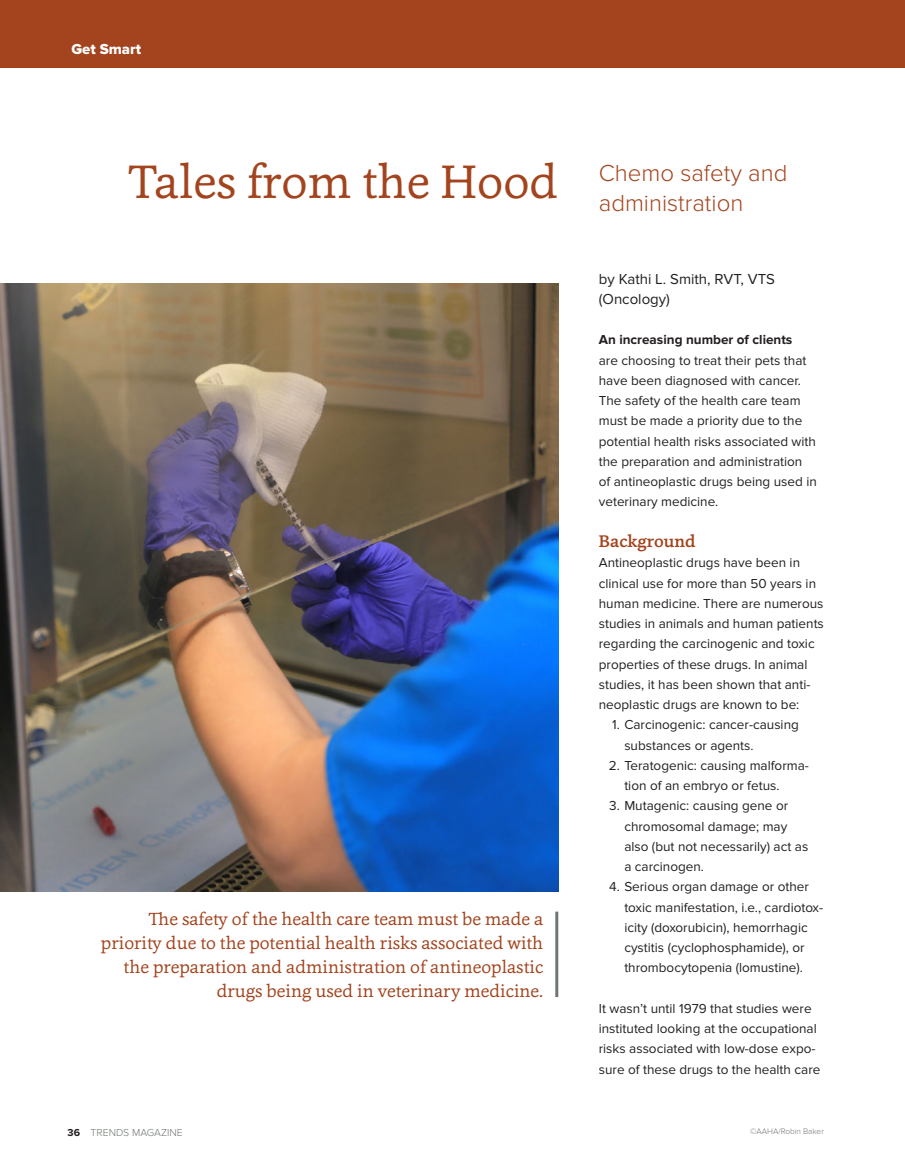
<style>
.page{position:relative;width:905px;height:1175px;background:#fff}
.page>*{position:absolute;margin:0;border:0;box-sizing:border-box;transform-origin:0 0}
.t1{font:48px "Cassia";color:#a3441e}
.t2{font:300 24px/30px "Proxima Nova";color:#a3441e}
.t3{font:18px/24px "Cassia";color:#a3441e;text-align:right}
.t4{font:500 17.25px "Cassia";color:#a3441e}
.t5{font:15px/20.2px "Proxima Nova";color:#231f20}
.t6{font:15px "Proxima Nova Extrabld";color:#fff}
.t7{font:13.5px/20.2px "Proxima Nova";color:#231f20}
.t8{font:700 13.5px "Proxima Nova";color:#231f20}
.t9{font:300 10.5px "Proxima Nova";color:#707670}
.t10{font:300 8.25px "Proxima Nova";color:#707670}
.s1{font-weight:700;color:#231f20}
</style>
<div class="page">
<div style="left:0;top:0;width:904px;height:68px;background:#a3441e"></div>
<hr style="left:555px;top:911px;width:3px;height:86px;background:#707670">
<img style="left:0;top:284px;width:558px;height:607px">
<p class="t6" style="left:71px;top:40px;width:71px">Get Smart</p>
<h1 class="t1" style="left:128px;top:150px;width:432px">Tales from the Hood</h1>
<h3 class="t3" style="left:101px;top:906px;width:444px">The safety of the health care team must be made a priority due to the potential health risks associated with the preparation and administration of antineoplastic drugs being used in veterinary medicine.</h3>
<p class="t9" style="left:68px;top:1126px;width:117px"><span class="s1">36</span> TRENDS MAGAZINE</p>
<h2 class="t2" style="left:598px;top:158px;width:190px">Chemo safety and administration</h2>
<p class="t5" style="left:598px;top:269px;width:178px">by Kathi L. Smith, RVT, VTS (Oncology)</p>
<p class="t8" style="left:598px;top:332px;width:195px">An increasing number of clients</p>
<p class="t7" style="left:598px;top:350px;width:219px">are choosing to treat their pets that have been diagnosed with cancer.<br>The safety of the health care team must be made a priority due to the potential health risks associated with the preparation and administration of antineoplastic drugs being used in veterinary medicine.</p>
<p class="t4" style="left:598px;top:529px;width:98px">Background</p>
<p class="t7" style="left:598px;top:553px;width:226px">Antineoplastic drugs have been in clinical use for more than 50 years in human medicine. There are numerous studies in animals and human patients regarding the carcinogenic and toxic properties of these drugs. In animal studies, it has been shown that anti&shy;neoplastic drugs are known to be:</p>
<p class="t7" style="left:624px;top:715px;width:176px;text-indent:-12px">1. Carcinogenic: cancer-causing substances or agents.</p>
<p class="t7" style="left:624px;top:755px;width:186px;text-indent:-16px">2. Teratogenic: causing malforma&shy;tion of an embryo or fetus.</p>
<p class="t7" style="left:624px;top:796px;width:185px;text-indent:-15px">3. Mutagenic: causing gene or chromosomal damage; may also (but not necessarily) act as a carcinogen.</p>
<p class="t7" style="left:624px;top:877px;width:200px;text-indent:-15px">4. Serious organ damage or other toxic manifestation, i.e., cardiotox&shy;icity (doxorubicin), hemorrhagic cystitis (cyclophosphamide), or thrombocytopenia (lomustine).</p>
<p class="t7" style="left:598px;top:998px;width:223px">It wasn’t until 1979 that studies were instituted looking at the occupational risks associated with low-dose expo&shy;sure of these drugs to the health care</p>
<p class="t10" style="left:750px;top:1126px;width:75px">©AAHA/Robin Baker</p>
</div>
